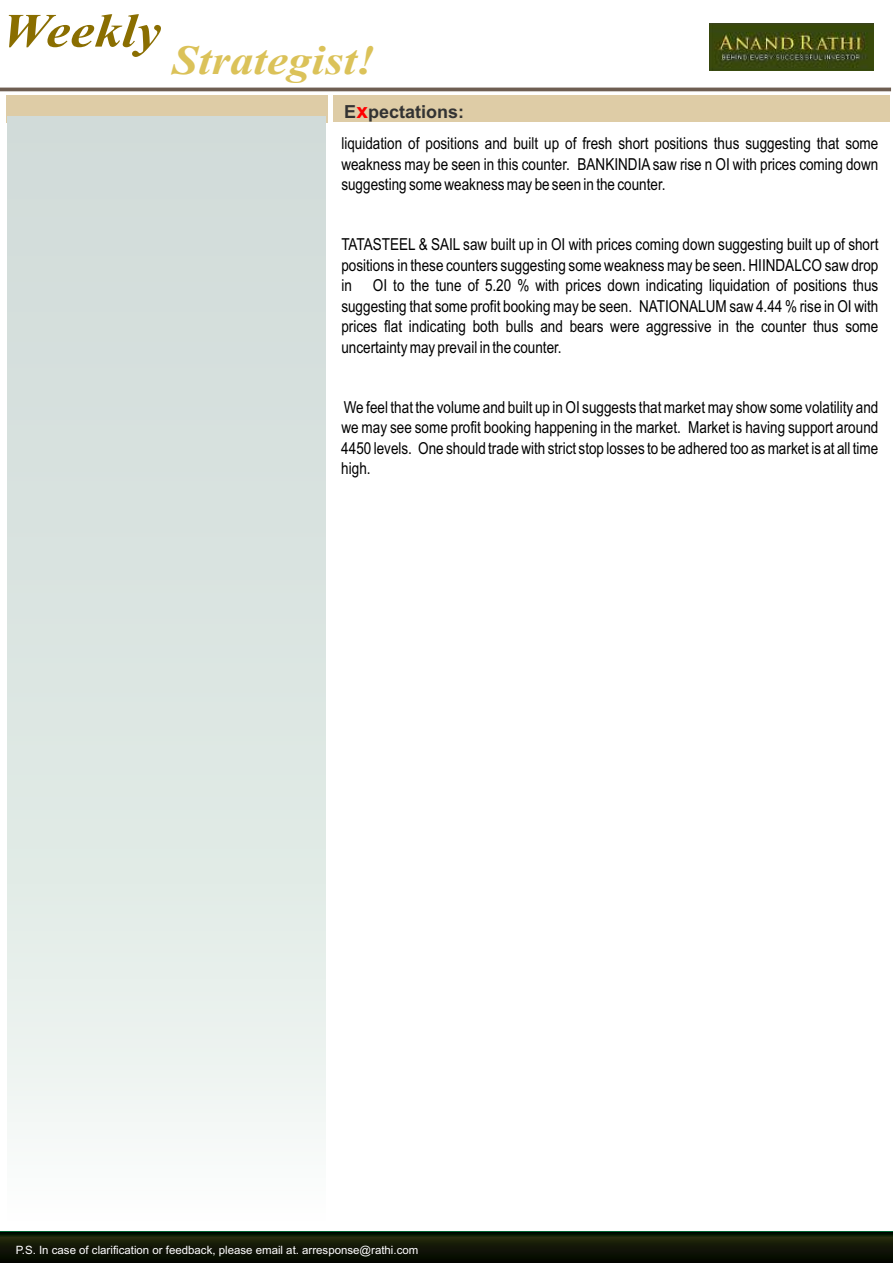
<style>
.page{position:relative;width:893px;height:1263px;background:#fff}
.page>*{position:absolute;margin:0;border:0;box-sizing:border-box;transform-origin:0 0}
.t1{font:italic 700 47.85px "Times New Roman";letter-spacing:.005em;color:#8a6e00;scale:1.13 1}
.t2{font:italic 700 41.7px "Times New Roman";letter-spacing:.005em;color:#dbc259;scale:1.13 1}
.t3{font:700 18px "Arial";color:#333}
.t4{font:16.5px/20.5px "Arial Narrow";color:#000;text-align:justify}
.t5{font:11.4px "Arial";color:#fff}
.s1{font-size:21px;color:#f00}
</style>
<div class="page">
<div style="left:333px;top:96px;width:557px;height:26px;background:#decca6"></div>
<svg style="left:0;top:1231px;width:893px;height:32px;background:#0f1807"></svg>
<img style="left:709px;top:24px;width:164px;height:47px">
<hr style="left:0;top:88px;width:891px;height:3px;background:#6e5e52">
<div style="left:6px;top:96px;width:321px;height:27px;background:#decca6"></div>
<svg style="left:325px;top:179px;width:1px;height:18px"></svg>
<div style="left:8px;top:117px;width:317px;height:1104px;background:linear-gradient(to bottom,#ccd8d5,#f2f7f4)"></div>
<h1 class="t1" style="left:2px;top:14px;width:142px">Weekly</h1>
<h2 class="t2" style="left:172px;top:45px;width:181px">Strategist!</h2>
<p class="t3" style="left:344px;top:105px;width:121px">E<span class="s1">x</span>pectations:</p>
<p class="t4" style="left:341px;top:135px;width:539px">liquidation of positions and built up of fresh short positions thus suggesting that some weakness may be seen in this counter. BANKINDIA saw rise n OI with prices coming down suggesting some weakness may be seen in the counter.</p>
<p class="t4" style="left:341px;top:236px;width:539px">TATASTEEL &amp; SAIL saw built up in OI with prices coming down suggesting built up of short positions in these counters suggesting some weakness may be seen. HIINDALCO saw drop in</p>
<p class="t4" style="left:341px;top:277px;width:539px;text-indent:32px">OI to the tune of 5.20 % with prices down indicating liquidation of positions thus suggesting that some profit booking may be seen. NATIONALUM saw 4.44 % rise in OI with prices flat indicating both bulls and bears were aggressive in the counter thus some uncertainty may prevail in the counter.</p>
<p class="t4" style="left:341px;top:398px;width:539px">We feel that the volume and built up in OI suggests that market may show some volatility and we may see some profit booking happening in the market. Market is having support around 4450 levels. One should trade with strict stop losses to be adhered too as market is at all time high.</p>
<p class="t5" style="left:16px;top:1246px;width:404px">P.S. In case of clarification or feedback, please email at. arresponse@rathi.com</p>
</div>
